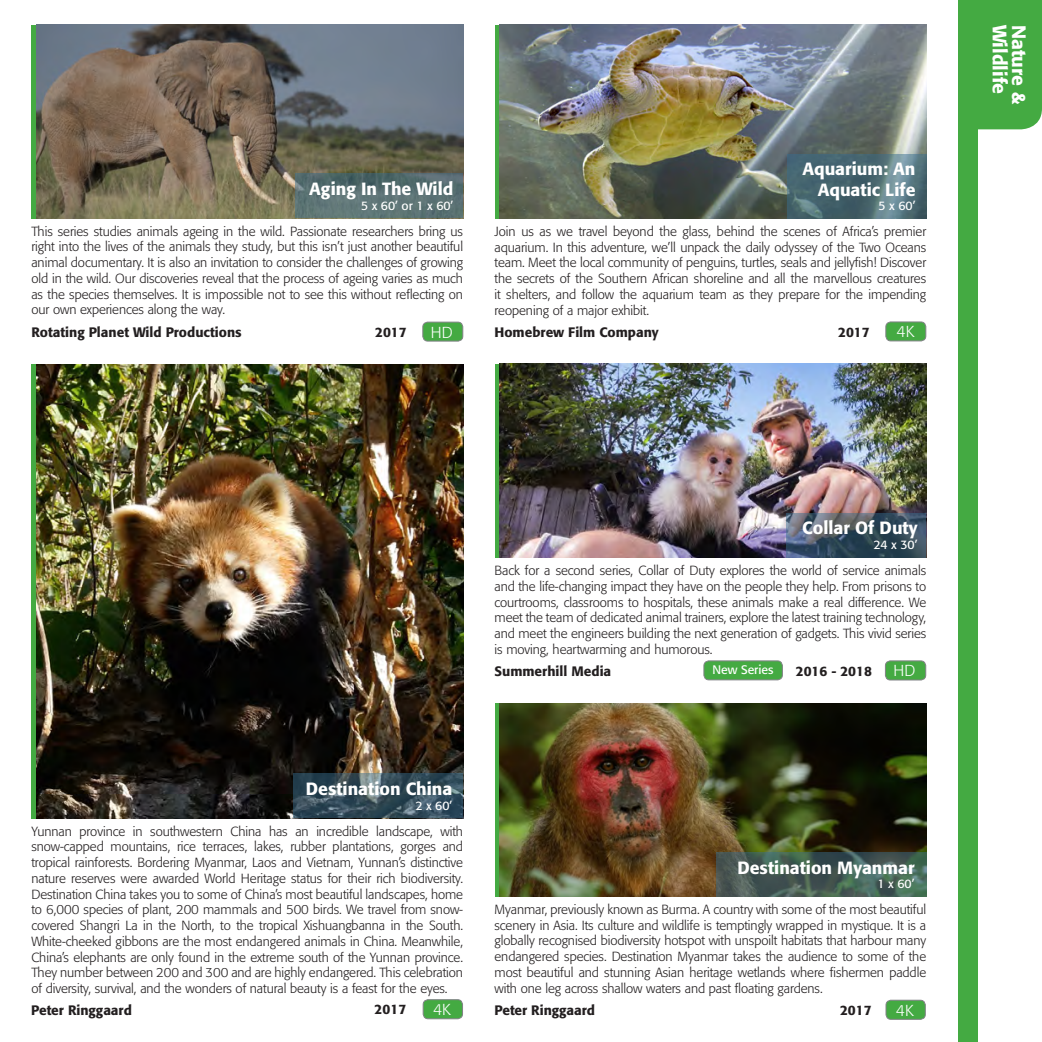
<style>
.page{position:relative;width:1042px;height:1042px;background:#fff}
.page>*{position:absolute;margin:0;border:0;box-sizing:border-box;transform-origin:0 0}
.t1{font:500 19.25px "Formata";color:#fff}
.t2{font:500 17.5px "Formata";color:#fff}
.t3{font:300 15.75px "Formata";color:#fff}
.t4{font:500 13.65px "Formata";color:#231f20}
.t5{font:300 13.12px/15.8px "Formata";letter-spacing:-.005em;color:#231f20;text-align:justify}
.t6{font:12.25px "Formata";color:#fff}
</style>
<div class="page">
<div style="left:978px;top:0;width:64px;height:129px;background:#44aa42"></div>
<div style="left:958px;top:0;width:20px;height:1042px;background:#44aa42"></div>
<div style="left:31px;top:25px;width:5px;height:193px;background:#44aa42"></div>
<div style="left:494px;top:25px;width:5px;height:193px;background:#44aa42"></div>
<div style="left:494px;top:703px;width:5px;height:193px;background:#44aa42"></div>
<div style="left:494px;top:364px;width:5px;height:193px;background:#44aa42"></div>
<div style="left:31px;top:364px;width:5px;height:454px;background:#44aa42"></div>
<img style="left:36px;top:25px;width:427px;height:193px">
<img style="left:499px;top:25px;width:427px;height:193px">
<img style="left:499px;top:703px;width:427px;height:193px">
<img style="left:499px;top:364px;width:427px;height:193px">
<img style="left:36px;top:364px;width:427px;height:454px">
<svg style="left:295px;top:174px;width:168px;height:44px;background:#587072"></svg>
<div style="left:423px;top:322px;width:40px;height:19px;background:#44aa42;border-radius:5px"></div>
<div style="left:422px;top:322px;width:41px;height:19px;border:1px solid #808285;border-radius:5px"></div>
<svg style="left:787px;top:513px;width:139px;height:44px;background:#415463"></svg>
<div style="left:885px;top:661px;width:41px;height:19px;background:#44aa42;border-radius:5px"></div>
<div style="left:885px;top:660px;width:41px;height:20px;border:1px solid #808285;border-radius:5px"></div>
<div style="left:704px;top:661px;width:78px;height:19px;background:#44aa42;border-radius:5px"></div>
<div style="left:703px;top:660px;width:80px;height:20px;border:1px solid #808285;border-radius:5px"></div>
<svg style="left:716px;top:852px;width:210px;height:44px;background:#465e56"></svg>
<div style="left:886px;top:1000px;width:39px;height:19px;background:#44aa42;border-radius:5px"></div>
<div style="left:885px;top:1000px;width:40px;height:19px;border:1px solid #808285;border-radius:5px"></div>
<svg style="left:787px;top:154px;width:139px;height:64px;background:#4f6e78"></svg>
<div style="left:886px;top:322px;width:40px;height:19px;background:#44aa42;border-radius:5px"></div>
<div style="left:885px;top:321px;width:41px;height:20px;border:1px solid #808285;border-radius:5px"></div>
<div style="left:423px;top:999px;width:39px;height:20px;background:#44aa42;border-radius:5px"></div>
<div style="left:423px;top:999px;width:40px;height:20px;border:1px solid #808285;border-radius:5px"></div>
<svg style="left:293px;top:773px;width:170px;height:45px;background:#39515d"></svg>
<p class="t2" style="left:309px;top:178px;width:146px">Aging In The Wild</p>
<p class="t6" style="left:361px;top:198px;width:94px">5 x 60’ or 1 x 60’</p>
<p class="t5" style="left:31px;top:223px;width:433px">This series studies animals ageing in the wild. Passionate researchers bring us right into the lives of the animals they study, but this isn’t just another beautiful animal documentary. It is also an invitation to consider the challenges of growing old in the wild. Our discoveries reveal that the process of ageing varies as much as the species themselves. It is impossible not to see this without reflecting on our own experiences along the way.</p>
<p class="t4" style="left:31px;top:323px;width:212px">Rotating Planet Wild Productions</p>
<p class="t4" style="left:375px;top:323px;width:33px">2017</p>
<p class="t3" style="left:431px;top:323px;width:24px">HD</p>
<p class="t2" style="left:802px;top:158px;width:115px">Aquarium: An</p>
<p class="t2" style="left:818px;top:179px;width:99px">Aquatic Life</p>
<p class="t6" style="left:878px;top:199px;width:38px">5 x 60’</p>
<p class="t5" style="left:494px;top:223px;width:433px">Join us as we travel beyond the glass, behind the scenes of Africa’s premier aquarium. In this adventure, we’ll unpack the daily odyssey of the Two Oceans team. Meet the local community of penguins, turtles, seals and jellyfish! Discover the secrets of the Southern African shoreline and all the marvellous creatures it shelters, and follow the aquarium team as they prepare for the impending reopening of a major exhibit.</p>
<p class="t4" style="left:494px;top:323px;width:166px">Homebrew Film Company</p>
<p class="t4" style="left:838px;top:323px;width:33px">2017</p>
<p class="t3" style="left:896px;top:323px;width:20px">4K</p>
<p class="t1" style="left:1011px;top:25px;width:71px;rotate:90deg">Wildlife</p>
<p class="t1" style="left:1031px;top:25px;width:81px;rotate:90deg">Nature &amp;</p>
<p class="t2" style="left:802px;top:517px;width:117px">Collar Of Duty</p>
<p class="t6" style="left:873px;top:537px;width:46px">24 x 30’</p>
<p class="t5" style="left:494px;top:563px;width:433px">Back for a second series, Collar of Duty explores the world of service animals and the life-changing impact they have on the people they help. From prisons to courtrooms, classrooms to hospitals, these animals make a real difference. We meet the team of dedicated animal trainers, explore the latest training technology, and meet the engineers building the next generation of gadgets. This vivid series is moving, heartwarming and humorous.</p>
<p class="t4" style="left:494px;top:662px;width:118px">Summerhill Media</p>
<p class="t6" style="left:712px;top:662px;width:63px">New Series</p>
<p class="t4" style="left:796px;top:662px;width:78px">2016 - 2018</p>
<p class="t3" style="left:893px;top:661px;width:24px">HD</p>
<p class="t2" style="left:306px;top:778px;width:148px">Destination China</p>
<p class="t6" style="left:415px;top:798px;width:38px">2 x 60’</p>
<p class="t5" style="left:31px;top:823px;width:433px">Yunnan province in southwestern China has an incredible landscape, with snow-capped mountains, rice terraces, lakes, rubber plantations, gorges and tropical rainforests. Bordering Myanmar, Laos and Vietnam, Yunnan’s distinctive nature reserves were awarded World Heritage status for their rich biodiversity.<br>Destination China takes you to some of China’s most beautiful landscapes, home to 6,000 species of plant, 200 mammals and 500 birds. We travel from snow&shy;covered Shangri La in the North, to the tropical Xishuangbanna in the South.<br>White-cheeked gibbons are the most endangered animals in China. Meanwhile, China’s elephants are only found in the extreme south of the Yunnan province.<br>They number between 200 and 300 and are highly endangered. This celebration of diversity, survival, and the wonders of natural beauty is a feast for the eyes.</p>
<p class="t4" style="left:31px;top:1001px;width:102px">Peter Ringgaard</p>
<p class="t4" style="left:375px;top:1001px;width:33px">2017</p>
<p class="t3" style="left:433px;top:1000px;width:20px">4K</p>
<p class="t2" style="left:737px;top:857px;width:179px">Destination Myanmar</p>
<p class="t6" style="left:877px;top:876px;width:38px">1 x 60’</p>
<p class="t5" style="left:494px;top:901px;width:433px">Myanmar, previously known as Burma. A country with some of the most beautiful scenery in Asia. Its culture and wildlife is temptingly wrapped in mystique. It is a globally recognised biodiversity hotspot with unspoilt habitats that harbour many endangered species. Destination Myanmar takes the audience to some of the most beautiful and stunning Asian heritage wetlands where fishermen paddle with one leg across shallow waters and past floating gardens.</p>
<p class="t4" style="left:494px;top:1001px;width:102px">Peter Ringgaard</p>
<p class="t4" style="left:840px;top:1001px;width:33px">2017</p>
<p class="t3" style="left:896px;top:1001px;width:20px">4K</p>
</div>
